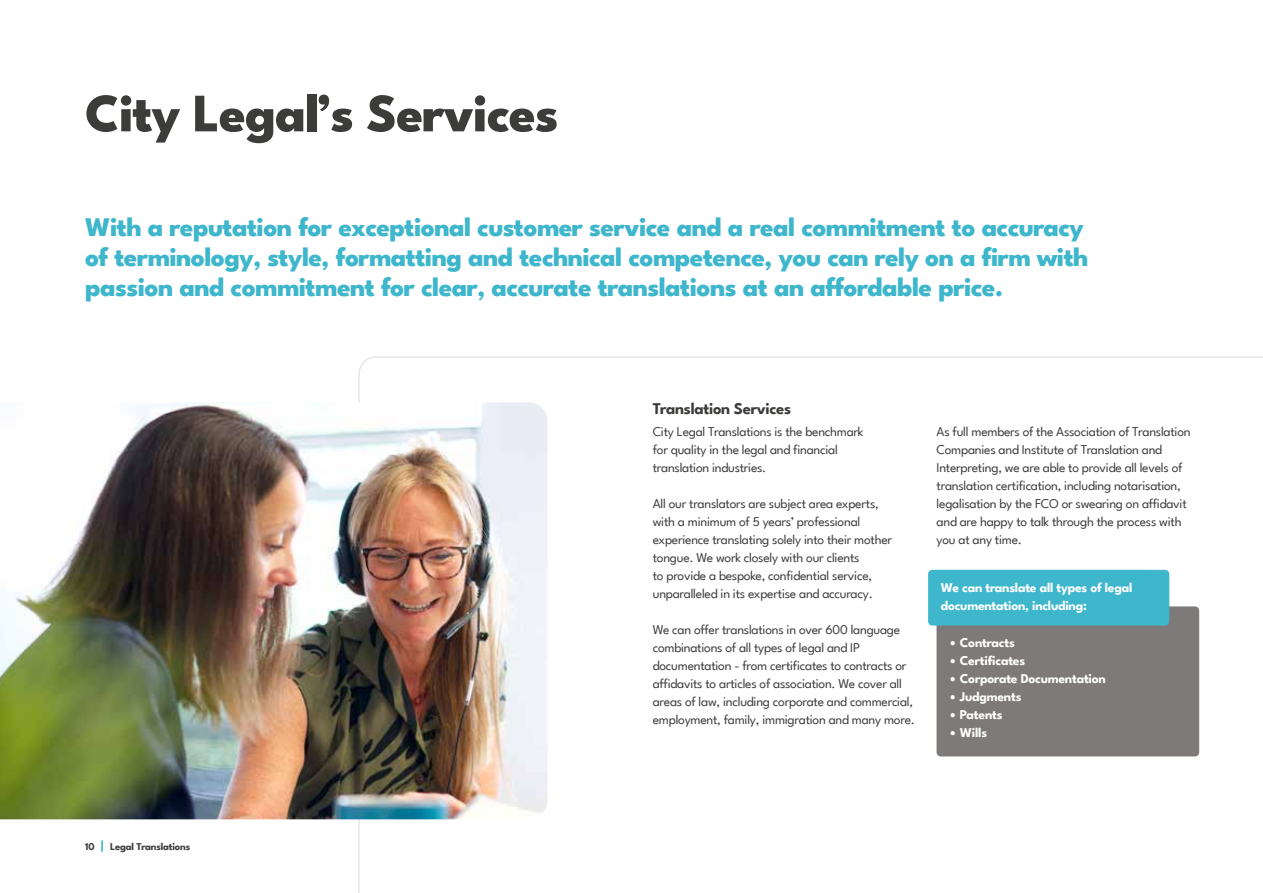
<style>
.page{position:relative;width:1263px;height:893px;background:#fff}
.page>*{position:absolute;margin:0;border:0;box-sizing:border-box;transform-origin:0 0}
.t1{font:800 54px "League Spartan";letter-spacing:-.02em;color:#3c3c3b}
.t2{font:800 27px/30px "League Spartan";letter-spacing:-.02em;color:#3eb6cc}
.t3{font:700 16.5px "League Spartan";letter-spacing:-.02em;color:#3c3c3b}
.t4{font:13.5px/18px "League Spartan";letter-spacing:-.02em;color:#3c3c3b}
.t5{font:700 13.5px/18px "League Spartan";letter-spacing:-.02em;color:#fff}
.t6{font:700 10.5px "League Spartan";letter-spacing:-.02em;color:#3c3c3b}
.s1{font-size:13.5px;color:#3eb6cc}
</style>
<div class="page">
<svg style="left:358px;top:356px;width:905px;height:537px"></svg>
<img style="left:0;top:402px;width:547px;height:417px">
<div style="left:936px;top:606px;width:263px;height:150px;background:#7d7a79;border-radius:4px"></div>
<div style="left:928px;top:570px;width:241px;height:56px;background:#3eb6cc;border-radius:4px"></div>
<h1 class="t1" style="left:85px;top:70px;width:475px">City Legal’s Services</h1>
<p class="t2" style="left:85px;top:209px;width:1005px">With a reputation for exceptional customer service and a real commitment to accuracy of terminology, style, formatting and technical competence, you can rely on a firm with passion and commitment for clear, accurate translations at an affordable price.</p>
<p class="t6" style="left:85px;top:838px;width:107px">10 <span class="s1">|</span> Legal Translations</p>
<p class="t3" style="left:653px;top:396px;width:140px">Translation Services</p>
<p class="t4" style="left:653px;top:422px;width:212px">City Legal Translations is the benchmark for quality in the legal and financial translation industries.</p>
<p class="t4" style="left:653px;top:494px;width:241px">All our translators are subject area experts, with a minimum of 5 years’ professional experience translating solely into their mother tongue. We work closely with our clients<br>to provide a bespoke, confidential service, unparalleled in its expertise and accuracy.</p>
<p class="t4" style="left:653px;top:620px;width:264px">We can offer translations in over 600 language combinations of all types of legal and IP documentation - from certificates to contracts or affidavits to articles of association. We cover all areas of law, including corporate and commercial, employment, family, immigration and many more.</p>
<p class="t4" style="left:937px;top:422px;width:255px">As full members of the Association of Translation Companies and Institute of Translation and Interpreting, we are able to provide all levels of translation certification, including notarisation, legalisation by the FCO or swearing on affidavit and are happy to talk through the process with you at any time.</p>
<p class="t5" style="left:941px;top:577px;width:193px">We can translate all types of legal documentation, including:</p>
<p class="t5" style="left:949px;top:632px;width:67px">• Contracts</p>
<p class="t5" style="left:949px;top:650px;width:77px">• Certificates</p>
<p class="t5" style="left:949px;top:668px;width:158px">• Corporate Documentation</p>
<p class="t5" style="left:949px;top:686px;width:74px">• Judgments</p>
<p class="t5" style="left:949px;top:704px;width:55px">• Patents</p>
<p class="t5" style="left:949px;top:722px;width:39px">• Wills</p>
</div>
